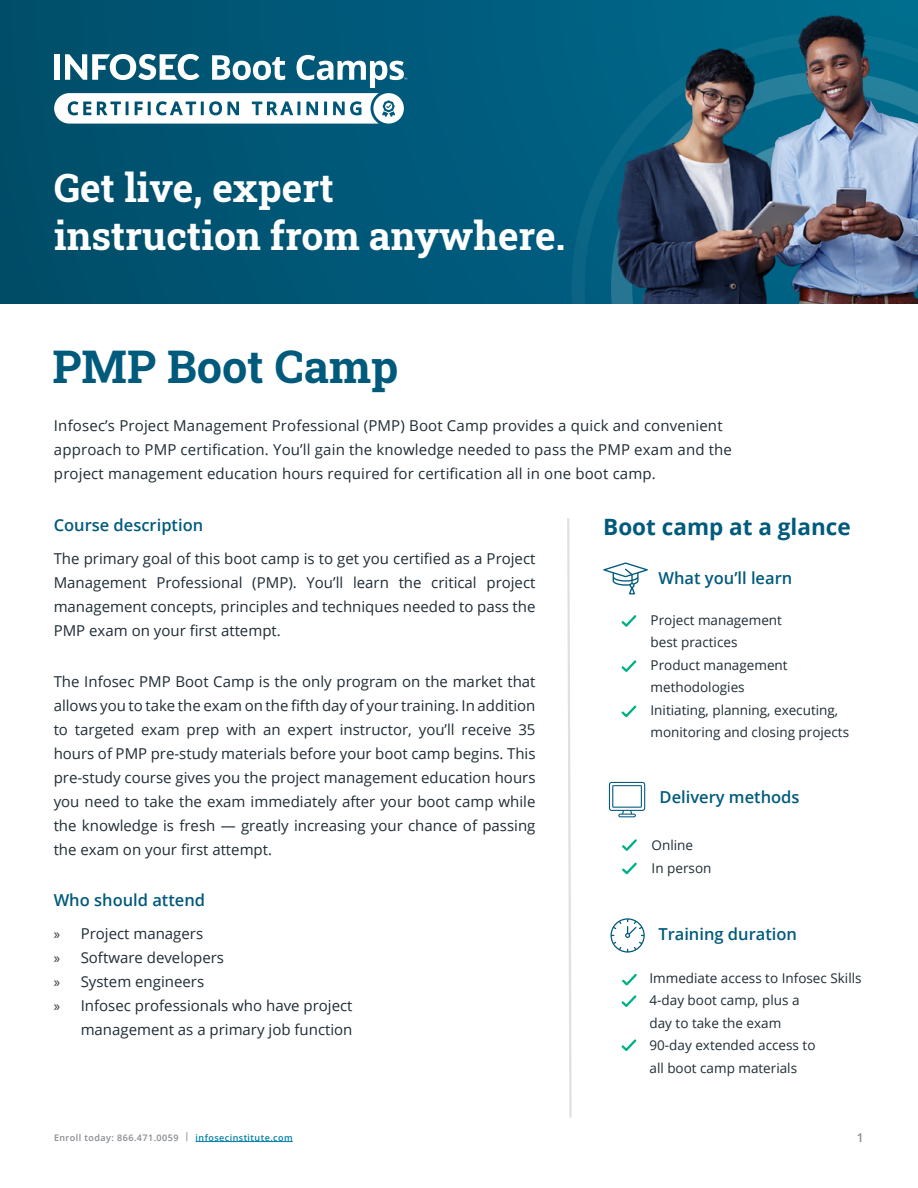
<style>
.page{position:relative;width:918px;height:1188px;background:#fff}
.page>*{position:absolute;margin:0;border:0;box-sizing:border-box;transform-origin:0 0}
.t1{font:45px "Roboto Slab";color:#005a7c}
.t2{font:39px/48px "Roboto Slab";color:#fff}
.t3{font:700 22.5px "Open Sans";color:#005a7c}
.t4{font:600 16.5px "Open Sans";color:#005a7c}
.t5{font:15px/24px "Open Sans";color:#1f2c34;text-align:justify}
.t6{font:13.5px/22.5px "Open Sans";color:#1f2c34}
.t7{font:600 12px "Open Sans";color:#878a8f}
.t8{font:600 9px "Open Sans";letter-spacing:.05em;color:#878a8f}
.s1{font-family:"Myriad Pro"}
.s2{color:#007ea8}
</style>
<div class="page">
<div style="left:0;top:0;width:918px;height:303px;background:linear-gradient(to right,#004c69,#006e90)"></div>
<svg style="left:572px;top:32px;width:10px;height:271px;background:#026082"></svg>
<img style="left:582px;top:9px;width:336px;height:294px">
<hr style="left:196px;top:1141px;width:97px;height:1px;background:#007ea8">
<svg style="left:567px;top:518px;width:5px;height:600px"></svg>
<svg style="left:621px;top:615px;width:16px;height:12px"></svg>
<svg style="left:622px;top:839px;width:15px;height:12px"></svg>
<svg style="left:622px;top:862px;width:15px;height:13px"></svg>
<svg style="left:621px;top:973px;width:16px;height:34px"></svg>
<svg style="left:610px;top:918px;width:35px;height:35px"></svg>
<svg style="left:603px;top:562px;width:45px;height:32px"></svg>
<svg style="left:609px;top:782px;width:36px;height:35px"></svg>
<svg style="left:621px;top:660px;width:16px;height:12px"></svg>
<svg style="left:621px;top:705px;width:16px;height:13px"></svg>
<svg style="left:621px;top:1039px;width:16px;height:12px"></svg>
<svg style="left:54px;top:54px;width:353px;height:70px"></svg>
<h2 class="t2" style="left:54px;top:163px;width:513px">Get live, expert<br>instruction from anywhere.</h2>
<h1 class="t1" style="left:52px;top:336px;width:347px">PMP Boot Camp</h1>
<p class="t5" style="left:54px;top:413px;width:679px;text-align:left">Infosec’s Project Management Professional (PMP) Boot Camp provides a quick and convenient approach to PMP certification. You’ll gain the knowledge needed to pass the PMP exam and the project management education hours required for certification all in one boot camp.</p>
<p class="t4" style="left:54px;top:514px;width:151px">Course description</p>
<h3 class="t3" style="left:603px;top:511px;width:249px">Boot camp at a glance</h3>
<p class="t5" style="left:54px;top:546px;width:483px">The primary goal of this boot camp is to get you certified as a Project Management Professional (PMP). You’ll learn the critical project management concepts, principles and techniques needed to pass the PMP exam on your first attempt.</p>
<p class="t5" style="left:54px;top:669px;width:483px">The Infosec PMP Boot Camp is the only program on the market that allows you to take the exam on the fifth day of your training. In addition to targeted exam prep with an expert instructor, you’ll receive 35 hours of PMP pre-study materials before your boot camp begins. This pre-study course gives you the project management education hours you need to take the exam immediately after your boot camp while the knowledge is fresh — greatly increasing your chance of passing the exam on your first attempt.</p>
<p class="t4" style="left:54px;top:889px;width:153px">Who should attend</p>
<p class="t5" style="left:54px;top:921px;width:151px"><span class="s1">»</span> Project managers</p>
<p class="t5" style="left:54px;top:945px;width:172px"><span class="s1">»</span> Software developers</p>
<p class="t5" style="left:54px;top:969px;width:152px"><span class="s1">»</span> System engineers</p>
<p class="t5" style="left:54px;top:993px;width:300px"><span class="s1">»</span> Infosec professionals who have project</p>
<p class="t5" style="left:81px;top:1017px;width:273px">management as a primary job function</p>
<p class="t4" style="left:658px;top:567px;width:135px">What you’ll learn</p>
<p class="t6" style="left:651px;top:608px;width:200px">Project management<br>best practices<br>Product management methodologies<br>Initiating, planning, executing, monitoring and closing projects</p>
<p class="t4" style="left:660px;top:785px;width:142px">Delivery methods</p>
<p class="t6" style="left:652px;top:834px;width:61px">Online<br>In person</p>
<p class="t4" style="left:658px;top:922px;width:140px">Training duration</p>
<p class="t6" style="left:649px;top:966px;width:214px">Immediate access to Infosec Skills<br>4-day boot camp, plus a<br>day to take the exam<br>90-day extended access to<br>all boot camp materials</p>
<p class="t8" style="left:54px;top:1131px;width:240px">Enroll today: 866.471.0059 | <span class="s2">infosecinstitute.com</span></p>
<p class="t7" style="left:857px;top:1129px;width:8px">1</p>
</div>
